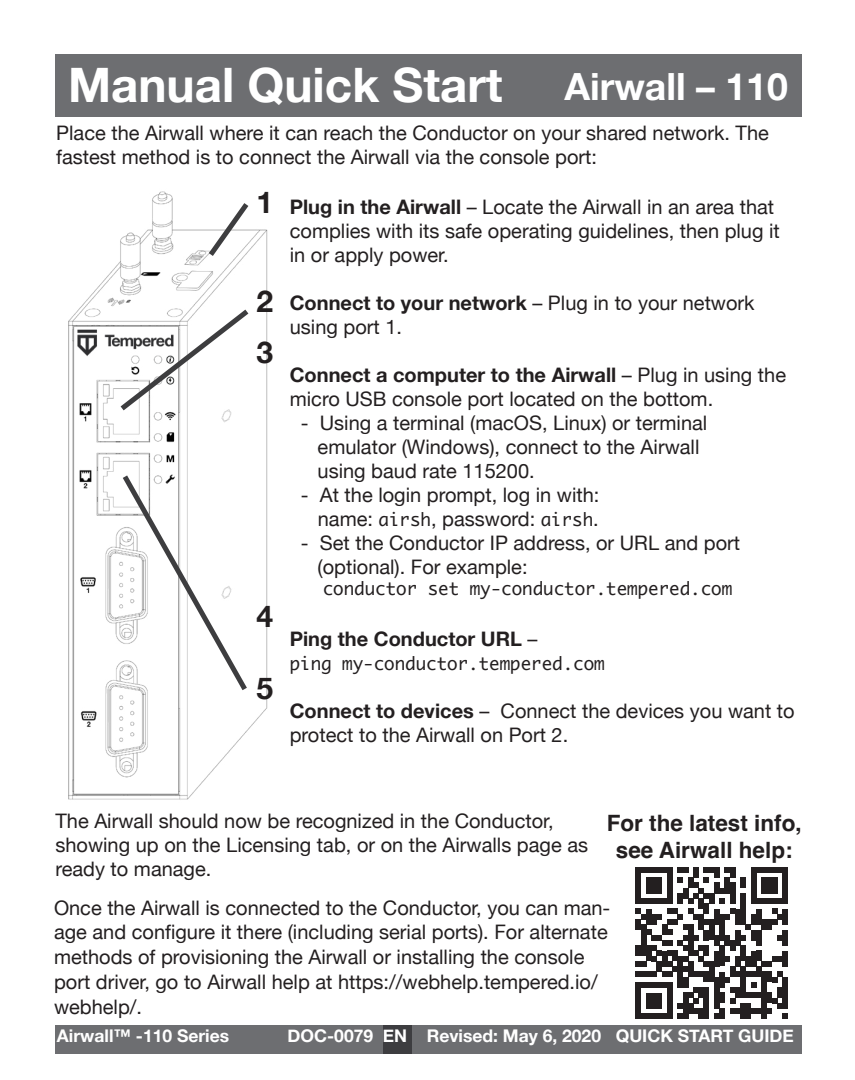
<style>
.page{position:relative;width:855px;height:1080px;background:#fff}
.page>*{position:absolute;margin:0;border:0;box-sizing:border-box;transform-origin:0 0}
.t1{font:700 47.5px "Helvetica Neue";color:#fff}
.t2{font:700 37.5px "Helvetica Neue";color:#fff}
.t3{font:700 30px "Helvetica Neue";color:#231f20}
.t4{font:700 22.5px "Helvetica";color:#231f20}
.t5{font:20px/24px "Helvetica Neue";color:#231f20}
.t6{font:700 20px "Helvetica Neue";color:#231f20}
.t7{font:17.5px "Monaco";color:#231f20}
.t8{font:700 17.5px "Helvetica Neue";color:#fff}
.s1{font-weight:700}
.s2{font-family:"Monaco";font-size:17.5px}
.s3{font-weight:400}
</style>
<div class="page">
<svg style="left:636px;top:867px;width:152px;height:152px"></svg>
<img style="left:68px;top:191px;width:200px;height:609px">
<div style="left:55px;top:54px;width:747px;height:62px;background:#6d6e71"></div>
<svg style="left:204px;top:198px;width:49px;height:63px"></svg>
<svg style="left:115px;top:305px;width:139px;height:110px"></svg>
<svg style="left:118px;top:470px;width:134px;height:226px"></svg>
<div style="left:55px;top:1025px;width:747px;height:29px;background:#6d6e71"></div>
<div style="left:383px;top:1025px;width:28px;height:29px;background:#3d3d40"></div>
<p class="t1" style="left:68px;top:48px;width:436px">Manual Quick Start</p>
<p class="t2" style="left:564px;top:57px;width:225px">Airwall – 110</p>
<p class="t5" style="left:56px;top:122px;width:714px">Place the Airwall where it can reach the Conductor on your shared network. The fastest method is to connect the Airwall via the console port:</p>
<p class="t3" style="left:256px;top:179px;width:18px">1</p>
<p class="t3" style="left:256px;top:278px;width:18px">2</p>
<p class="t3" style="left:256px;top:329px;width:18px">3</p>
<p class="t3" style="left:256px;top:593px;width:18px">4</p>
<p class="t3" style="left:256px;top:665px;width:18px">5</p>
<p class="t5" style="left:290px;top:196px;width:492px"><span class="s1">Plug in the Airwall</span> – Locate the Airwall in an area that complies with its safe operating guidelines, then plug it in or apply power.</p>
<p class="t5" style="left:290px;top:292px;width:466px"><span class="s1">Connect to your network</span> – Plug in to your network using port 1.</p>
<p class="t5" style="left:290px;top:364px;width:498px"><span class="s1">Connect a computer to the Airwall</span> – Plug in using the micro USB console port located on the bottom.</p>
<p class="t5" style="left:318px;top:412px;width:391px;text-indent:-17px">- Using a terminal (macOS, Linux) or terminal emulator (Windows), connect to the Airwall using baud rate 115200.</p>
<p class="t5" style="left:301px;top:484px;width:300px">- At the login prompt, log in with:</p>
<p class="t5" style="left:318px;top:508px;width:282px">name: <span class="s2">airsh</span>, password: <span class="s2">airsh</span>.</p>
<p class="t5" style="left:301px;top:532px;width:441px">- Set the Conductor IP address, or URL and port</p>
<p class="t5" style="left:318px;top:556px;width:212px">(optional). For example:</p>
<p class="t7" style="left:323px;top:574px;width:411px">conductor set my-conductor.tempered.com</p>
<p class="t6" style="left:290px;top:624px;width:249px">Ping the Conductor URL <span class="s3">–</span></p>
<p class="t7" style="left:290px;top:649px;width:317px">ping my-conductor.tempered.com</p>
<p class="t5" style="left:290px;top:700px;width:506px"><span class="s1">Connect to devices</span> – Connect the devices you want to protect to the Airwall on Port 2.</p>
<p class="t5" style="left:55px;top:810px;width:534px">The Airwall should now be recognized in the Conductor, showing up on the Licensing tab, or on the Airwalls page as ready to manage.</p>
<p class="t4" style="left:607px;top:809px;width:197px">For the latest info,</p>
<p class="t4" style="left:616px;top:836px;width:178px">see Airwall help:</p>
<p class="t5" style="left:54px;top:897px;width:558px;line-height:24.8px">Once the Airwall is connected to the Conductor, you can man&shy;age and configure it there (including serial ports). For alternate methods of provisioning the Airwall or installing the console port driver, go to Airwall help at https://webhelp.tempered.io/ webhelp/.</p>
<p class="t8" style="left:57px;top:1022px;width:174px">Airwall™ -110 Series</p>
<p class="t8" style="left:288px;top:1022px;width:508px">DOC-0079 EN Revised: May 6, 2020 QUICK START GUIDE</p>
</div>
